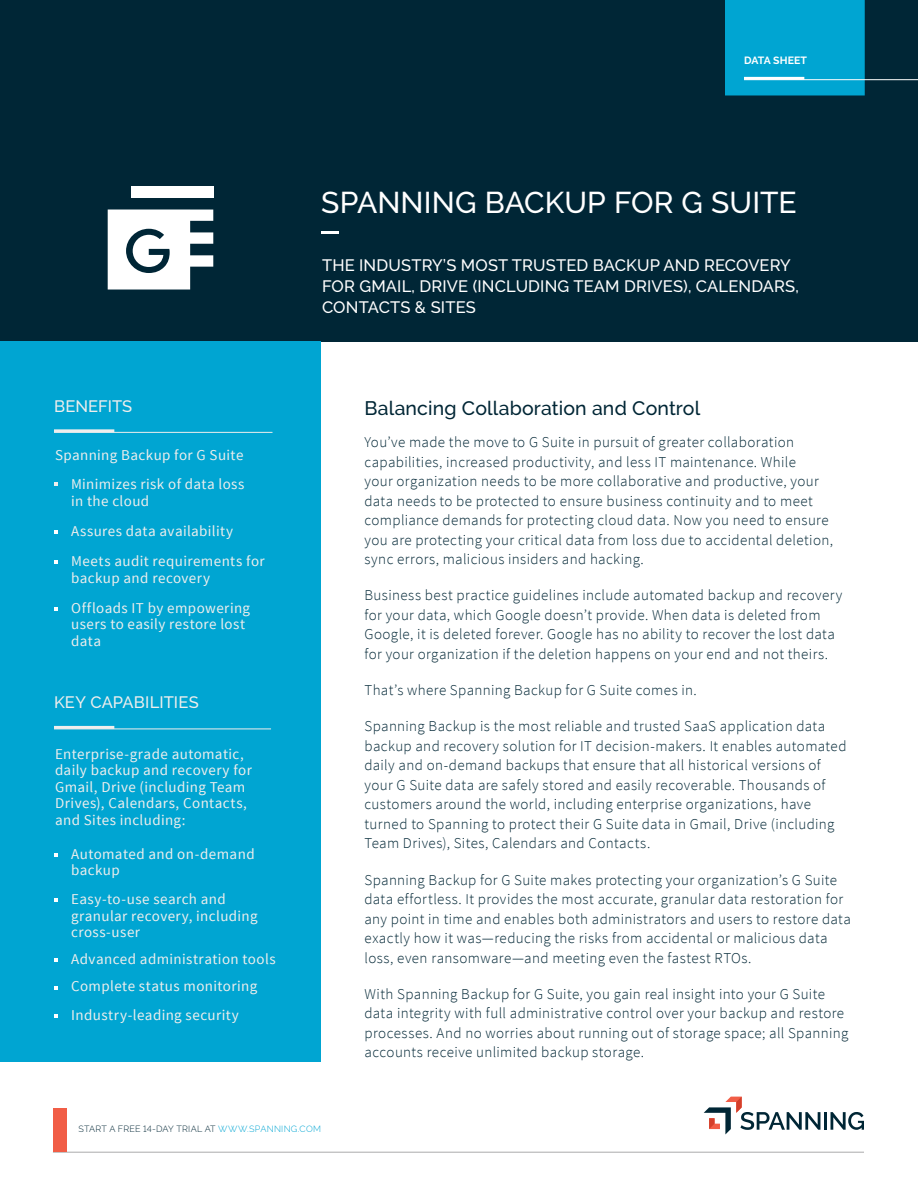
<style>
.page{position:relative;width:918px;height:1188px;background:#fff}
.page>*{position:absolute;margin:0;border:0;box-sizing:border-box;transform-origin:0 0}
.t1{font:500 30px "Raleway";color:#fff}
.t2{font:500 19.5px "Raleway";letter-spacing:.01em;color:#002635}
.t3{font:500 16.5px/21px "Raleway";letter-spacing:.01em;color:#fff}
.t4{font:500 16.5px "Raleway";letter-spacing:.005em;color:#efeeed}
.t5{font:300 15px/19.5px "Source Sans Pro";letter-spacing:.025em;color:#002635}
.t6{font:15px/16.5px "Source Sans Pro";letter-spacing:.025em;color:#efeeed}
.t7{font:700 10.5px "Raleway";letter-spacing:.01em;color:#fff}
.t8{font:300 9px "Raleway";letter-spacing:.025em;color:#002635}
.s1{color:#00a5d3}
</style>
<div class="page">
<hr style="left:53px;top:1152px;width:811px;height:1px;background:#aaaaab">
<div style="left:53px;top:1109px;width:14px;height:43px;background:#f15d46"></div>
<svg style="left:704px;top:1097px;width:116px;height:37px"></svg>
<hr style="left:824px;top:1112px;width:3px;height:18px;background:#002635">
<svg style="left:831px;top:1112px;width:33px;height:18px"></svg>
<div style="left:0;top:0;width:918px;height:342px;background:#002636"></div>
<svg style="left:108px;top:210px;width:105px;height:80px"></svg>
<div style="left:131px;top:187px;width:82px;height:11px;background:#fff"></div>
<div style="left:0;top:342px;width:321px;height:720px;background:#00a5d2"></div>
<svg style="left:54px;top:482px;width:4px;height:4px"></svg>
<hr style="left:54px;top:432px;width:219px;height:1px;background:#efeeed">
<hr style="left:54px;top:429px;width:60px;height:3px;background:#efeeed">
<hr style="left:54px;top:729px;width:217px;height:1px;background:#efeeed">
<hr style="left:54px;top:726px;width:60px;height:3px;background:#efeeed">
<hr style="left:321px;top:231px;width:18px;height:3px;background:#fff">
<div style="left:725px;top:0;width:140px;height:95px;background:#00a5d2"></div>
<hr style="left:744px;top:77px;width:60px;height:3px;background:#fff">
<hr style="left:744px;top:79px;width:174px;height:1px;background:#fff">
<svg style="left:54px;top:530px;width:4px;height:4px"></svg>
<svg style="left:54px;top:561px;width:4px;height:3px"></svg>
<svg style="left:54px;top:607px;width:4px;height:4px"></svg>
<svg style="left:54px;top:853px;width:4px;height:4px"></svg>
<svg style="left:54px;top:898px;width:4px;height:4px"></svg>
<svg style="left:54px;top:958px;width:4px;height:4px"></svg>
<svg style="left:54px;top:986px;width:4px;height:4px"></svg>
<svg style="left:54px;top:1014px;width:4px;height:4px"></svg>
<p class="t7" style="left:744px;top:54px;width:64px">DATA SHEET</p>
<h1 class="t1" style="left:321px;top:185px;width:477px">SPANNING BACKUP FOR G SUITE</h1>
<p class="t3" style="left:322px;top:255px;width:478px">THE INDUSTRY’S MOST TRUSTED BACKUP AND RECOVERY<br>FOR GMAIL, DRIVE (INCLUDING TEAM DRIVES), CALENDARS,<br>CONTACTS &amp; SITES</p>
<p class="t4" style="left:54px;top:397px;width:80px">BENEFITS</p>
<h2 class="t2" style="left:364px;top:397px;width:337px">Balancing Collaboration and Control</h2>
<p class="t6" style="left:55px;top:448px;width:190px">Spanning Backup for G Suite</p>
<p class="t6" style="left:71px;top:476px;width:175px">Minimizes risk of data loss in the cloud</p>
<p class="t6" style="left:71px;top:516px;width:195px;line-height:30.8px">Assures data availability<br>Meets audit requirements for</p>
<p class="t6" style="left:71px;top:563px;width:181px;line-height:30.2px">backup and recovery<br>Offloads IT by empowering</p>
<p class="t6" style="left:71px;top:617px;width:176px">users to easily restore lost data</p>
<p class="t4" style="left:54px;top:693px;width:146px">KEY CAPABILITIES</p>
<p class="t6" style="left:55px;top:746px;width:198px">Enterprise-grade automatic, daily backup and recovery for<br>Gmail, Drive (including Team<br>Drives), Calendars, Contacts, and Sites including:</p>
<p class="t6" style="left:71px;top:846px;width:185px">Automated and on-demand backup</p>
<p class="t6" style="left:71px;top:891px;width:188px">Easy-to-use search and granular recovery, including cross-user</p>
<p class="t6" style="left:71px;top:946px;width:206px;line-height:26.7px">Advanced administration tools<br>Complete status monitoring</p>
<p class="t6" style="left:71px;top:1007px;width:169px">Industry-leading security</p>
<p class="t8" style="left:78px;top:1124px;width:244px">START A FREE 14-DAY TRIAL AT <span class="s1">WWW.SPANNING.COM</span></p>
<p class="t5" style="left:364px;top:433px;width:470px">You’ve made the move to G Suite in pursuit of greater collaboration capabilities, increased productivity, and less IT maintenance. While<br>your organization needs to be more collaborative and productive, your data needs to be protected to ensure business continuity and to meet compliance demands for protecting cloud data. Now you need to ensure you are protecting your critical data from loss due to accidental deletion, sync errors, malicious insiders and hacking.</p>
<p class="t5" style="left:364px;top:586px;width:479px">Business best practice guidelines include automated backup and recovery for your data, which Google doesn’t provide. When data is deleted from Google, it is deleted forever. Google has no ability to recover the lost data for your organization if the deletion happens on your end and not theirs.</p>
<p class="t5" style="left:364px;top:680px;width:334px">That’s where Spanning Backup for G Suite comes in.</p>
<p class="t5" style="left:364px;top:717px;width:484px">Spanning Backup is the most reliable and trusted SaaS application data backup and recovery solution for IT decision-makers. It enables automated daily and on-demand backups that ensure that all historical versions of your G Suite data are safely stored and easily recoverable. Thousands of customers around the world, including enterprise organizations, have turned to Spanning to protect their G Suite data in Gmail, Drive (including Team Drives), Sites, Calendars and Contacts.</p>
<p class="t5" style="left:364px;top:870px;width:488px">Spanning Backup for G Suite makes protecting your organization’s G Suite data effortless. It provides the most accurate, granular data restoration for any point in time and enables both administrators and users to restore data exactly how it was—reducing the risks from accidental or malicious data loss, even ransomware—and meeting even the fastest RTOs.</p>
<p class="t5" style="left:364px;top:984px;width:485px">With Spanning Backup for G Suite, you gain real insight into your G Suite data integrity with full administrative control over your backup and restore processes. And no worries about running out of storage space; all Spanning accounts receive unlimited backup storage.</p>
</div>
